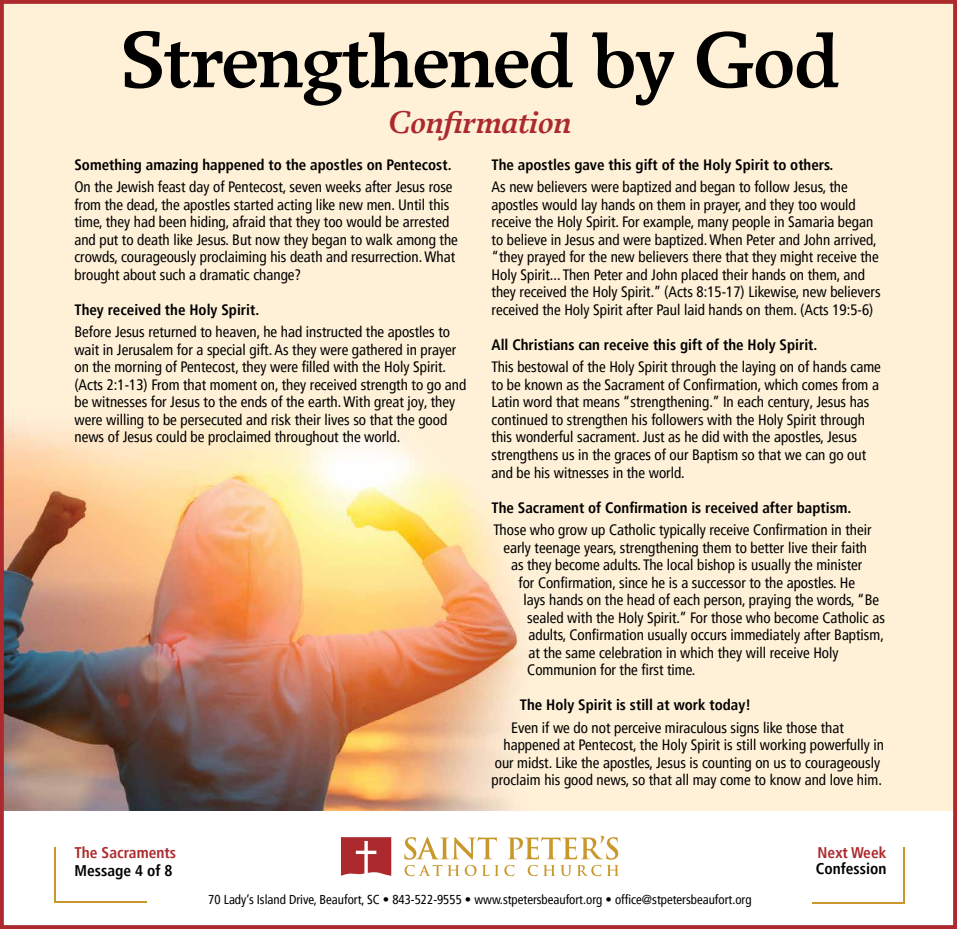
<style>
.page{position:relative;width:957px;height:929px;background:#fff}
.page>*{position:absolute;margin:0;border:0;box-sizing:border-box;transform-origin:0 0}
.t1{font:700 77.25px "Breughel Pro 65";letter-spacing:-.015em;color:#000}
.t2{font:italic 700 30.88px "Breughel Pro 66";color:#ac2a2d}
.t3{font:700 condensed 15.38px "Frutiger LT Pro";color:#ac2a2d}
.t4{font:700 condensed 15.38px "Frutiger LT Pro";color:#000}
.t5{font:condensed 15px/17.5px "Frutiger LT Pro";color:#000}
.t6{font:700 condensed 15px "Frutiger LT Pro";color:#000}
.t7{font:condensed 12.88px "Frutiger LT Pro";color:#000}
</style>
<div class="page">
<img style="left:5px;top:5px;width:946px;height:804px">
<div style="left:0;top:0;width:956px;height:928px;border:4px solid #ac2a2d"></div>
<hr style="left:55px;top:846px;width:1px;height:55px;background:#c9982b">
<hr style="left:54px;top:900px;width:93px;height:2px;background:#c9982b">
<hr style="left:902px;top:847px;width:2px;height:55px;background:#c9982b">
<hr style="left:811px;top:901px;width:93px;height:2px;background:#c9982b">
<svg style="left:341px;top:837px;width:50px;height:38px;background:#b64447"></svg>
<svg style="left:404px;top:835px;width:215px;height:40px"></svg>
<h1 class="t1" style="left:121px;top:15px;width:719px">Strengthened by God</h1>
<h2 class="t2" style="left:388px;top:103px;width:184px">Confirmation</h2>
<p class="t6" style="left:74px;top:155px;width:378px">Something amazing happened to the apostles on Pentecost.</p>
<p class="t5" style="left:74px;top:178px;width:385px">On the Jewish feast day of Pentecost, seven weeks after Jesus rose from the dead, the apostles started acting like new men. Until this time, they had been hiding, afraid that they too would be arrested and put to death like Jesus. But now they began to walk among the crowds, courageously proclaiming his death and resurrection. What brought about such a dramatic change?</p>
<p class="t6" style="left:74px;top:300px;width:186px">They received the Holy Spirit.</p>
<p class="t5" style="left:74px;top:323px;width:393px">Before Jesus returned to heaven, he had instructed the apostles to wait in Jerusalem for a special gift. As they were gathered in prayer on the morning of Pentecost, they were filled with the Holy Spirit. (Acts 2:1-13) From that moment on, they received strength to go and be witnesses for Jesus to the ends of the earth. With great joy, they were willing to be persecuted and risk their lives so that the good news of Jesus could be proclaimed throughout the world.</p>
<p class="t3" style="left:74px;top:842px;width:103px">The Sacraments</p>
<p class="t4" style="left:74px;top:860px;width:100px">Message 4 of 8</p>
<p class="t6" style="left:491px;top:155px;width:343px">The apostles gave this gift of the Holy Spirit to others.</p>
<p class="t5" style="left:491px;top:178px;width:390px">As new believers were baptized and began to follow Jesus, the apostles would lay hands on them in prayer, and they too would receive the Holy Spirit. For example, many people in Samaria began to believe in Jesus and were baptized. When Peter and John arrived, “they prayed for the new believers there that they might receive the Holy Spirit... Then Peter and John placed their hands on them, and they received the Holy Spirit.” (Acts 8:15-17) Likewise, new believers received the Holy Spirit after Paul laid hands on them. (Acts 19:5-6)</p>
<p class="t6" style="left:491px;top:335px;width:327px">All Christians can receive this gift of the Holy Spirit.</p>
<p class="t5" style="left:491px;top:358px;width:391px">This bestowal of the Holy Spirit through the laying on of hands came to be known as the Sacrament of Confirmation, which comes from a Latin word that means “strengthening.” In each century, Jesus has continued to strengthen his followers with the Holy Spirit through this wonderful sacrament. Just as he did with the apostles, Jesus strengthens us in the graces of our Baptism so that we can go out and be his witnesses in the world.</p>
<p class="t6" style="left:491px;top:498px;width:361px">The Sacrament of Confirmation is received after baptism.</p>
<p class="t5" style="left:493px;top:521px;width:379px">Those who grow up Catholic typically receive Confirmation in their</p>
<p class="t5" style="left:503px;top:538px;width:365px">early teenage years, strengthening them to better live their faith</p>
<p class="t5" style="left:511px;top:556px;width:352px">as they become adults. The local bishop is usually the minister</p>
<p class="t5" style="left:518px;top:573px;width:338px">for Confirmation, since he is a successor to the apostles. He</p>
<p class="t5" style="left:523px;top:591px;width:357px">lays hands on the head of each person, praying the words, “Be</p>
<p class="t5" style="left:527px;top:608px;width:359px">sealed with the Holy Spirit.” For those who become Catholic as</p>
<p class="t5" style="left:528px;top:626px;width:357px">adults, Confirmation usually occurs immediately after Baptism,</p>
<p class="t5" style="left:528px;top:643px;width:311px">at the same celebration in which they will receive Holy</p>
<p class="t5" style="left:527px;top:661px;width:169px">Communion for the first time.</p>
<p class="t6" style="left:519px;top:696px;width:232px">The Holy Spirit is still at work today!</p>
<p class="t5" style="left:511px;top:718px;width:334px">Even if we do not perceive miraculous signs like those that</p>
<p class="t5" style="left:503px;top:736px;width:382px">happened at Pentecost, the Holy Spirit is still working powerfully in</p>
<p class="t5" style="left:494px;top:753px;width:387px">our midst. Like the apostles, Jesus is counting on us to courageously</p>
<p class="t5" style="left:491px;top:771px;width:392px">proclaim his good news, so that all may come to know and love him.</p>
<p class="t3" style="left:817px;top:842px;width:70px">Next Week</p>
<p class="t4" style="left:815px;top:859px;width:72px">Confession</p>
<p class="t7" style="left:208px;top:891px;width:544px">70 Lady’s Island Drive, Beaufort, SC • 843-522-9555 • www.stpetersbeaufort.org • office@stpetersbeaufort.org</p>
</div>
